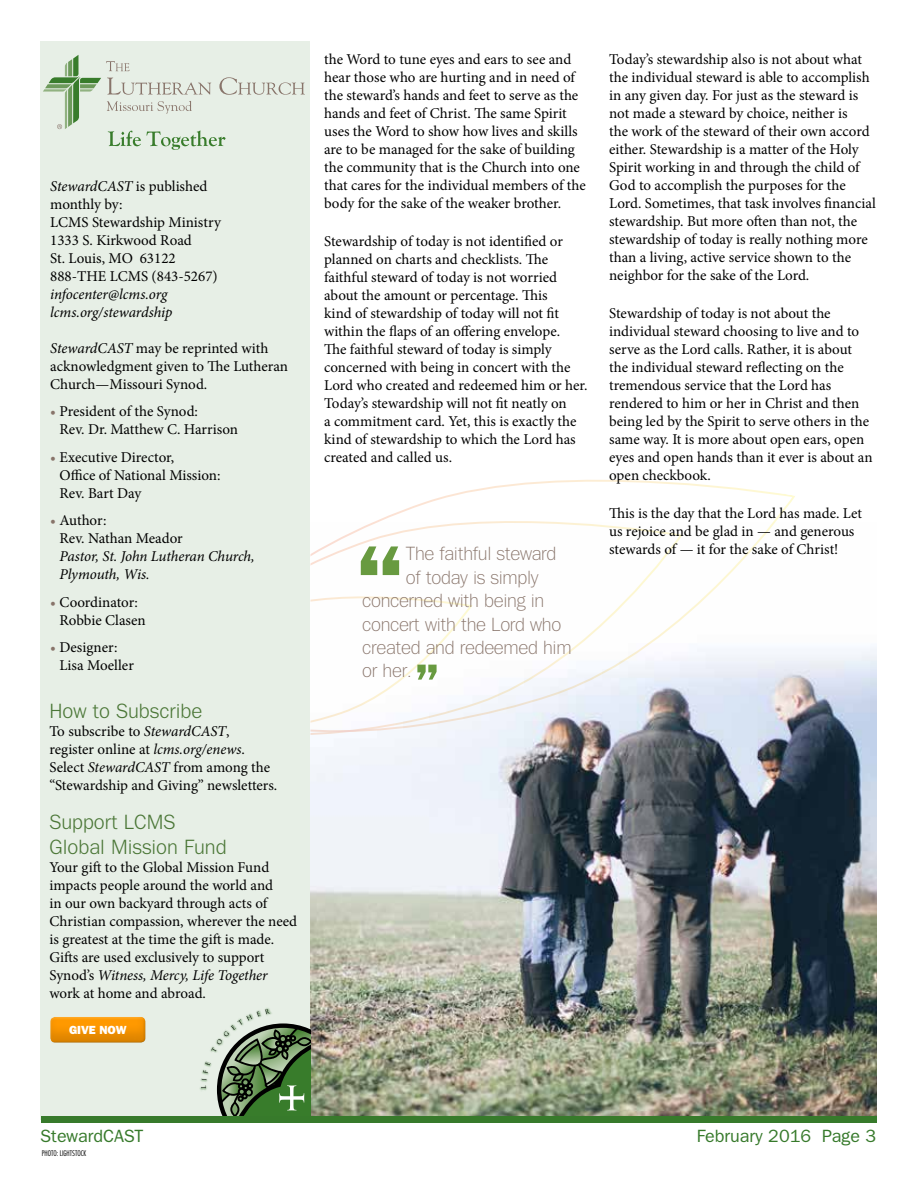
<style>
.page{position:relative;width:918px;height:1188px;background:#fff}
.page>*{position:absolute;margin:0;border:0;box-sizing:border-box;transform-origin:0 0}
.t1{font:21px/25.2px "Tee Franklin";color:#4b7737}
.t2{font:300 19.5px "Tee Franklin";letter-spacing:-.015em;color:#88746a}
.t3{font:500 18px "Tee Franklin";color:#377a2b}
.t4{font:15px/18px "Minion Pro";letter-spacing:-.005em;color:#000}
.t5{font:italic 15px/18px "Minion Pro";letter-spacing:-.01em;color:#000}
.t6{font:800 12px "Tee Franklin";color:#fff}
.t7{font:300 condensed 7.5px "Futura Std";color:#000}
.s1{font-style:italic}
.s2{color:#88746a}
</style>
<div class="page">
<img style="left:310px;top:647px;width:567px;height:469px">
<div style="left:40px;top:41px;width:270px;height:1078px;background:#e7efe6"></div>
<svg style="left:43px;top:55px;width:262px;height:95px"></svg>
<div style="left:41px;top:1116px;width:836px;height:7px;background:#377a2b"></div>
<svg style="left:201px;top:1009px;width:109px;height:107px"></svg>
<div style="left:49px;top:1015px;width:98px;height:27px;background:#fff;opacity:.75"></div>
<div style="left:49px;top:1018px;width:99px;height:26px;background:#000;opacity:.75"></div>
<svg style="left:310px;top:479px;width:486px;height:268px"></svg>
<svg style="left:361px;top:546px;width:38px;height:29px"></svg>
<svg style="left:310px;top:585px;width:163px;height:157px"></svg>
<p class="t4" style="left:50px;top:177px;width:172px"><span class="s1">StewardCAST</span> is published monthly by:<br>LCMS Stewardship Ministry<br>1333 S. Kirkwood Road<br>St. Louis, MO 63122<br>888-THE LCMS (843-5267)</p>
<p class="t5" style="left:50px;top:285px;width:124px">infocenter@lcms.org lcms.org/stewardship</p>
<p class="t4" style="left:50px;top:339px;width:239px"><span class="s1">StewardCAST</span> may be reprinted with acknowledgment given to The Lutheran<br>Church—Missouri Synod.</p>
<p class="t4" style="left:60px;top:403px;width:180px;text-indent:-9px"><span class="s2">•</span> President of the Synod:<br>Rev. Dr. Matthew C. Harrison</p>
<p class="t4" style="left:60px;top:448px;width:163px;text-indent:-9px"><span class="s2">•</span> Executive Director,<br>Office of National Mission:<br>Rev. Bart Day</p>
<p class="t4" style="left:60px;top:511px;width:125px;text-indent:-9px"><span class="s2">•</span> Author:<br>Rev. Nathan Meador</p>
<p class="t5" style="left:60px;top:547px;width:197px">Pastor, St. John Lutheran Church,<br>Plymouth, Wis.</p>
<p class="t4" style="left:60px;top:593px;width:88px;text-indent:-9px"><span class="s2">•</span> Coordinator:<br>Robbie Clasen</p>
<p class="t4" style="left:60px;top:638px;width:76px;text-indent:-9px"><span class="s2">•</span> Designer:<br>Lisa Moeller</p>
<h1 class="t1" style="left:50px;top:699px;width:154px">How to Subscribe</h1>
<p class="t4" style="left:50px;top:723px;width:229px">To subscribe to <span class="s1">StewardCAST</span>, register online at <span class="s1">lcms.org/enews</span>.<br>Select <span class="s1">StewardCAST</span> from among the “Stewardship and Giving” newsletters.</p>
<h1 class="t1" style="left:50px;top:809px;width:179px">Support LCMS<br>Global Mission Fund</h1>
<p class="t4" style="left:50px;top:858px;width:249px">Your gift to the Global Mission Fund impacts people around the world and<br>in our own backyard through acts of Christian compassion, wherever the need is greatest at the time the gift is made.<br>Gifts are used exclusively to support Synod’s <span class="s1">Witness, Mercy, Life Together </span>work at home and abroad.</p>
<p class="t6" style="left:69px;top:1022px;width:59px">GIVE NOW</p>
<p class="t4" style="left:324px;top:50px;width:263px">the Word to tune eyes and ears to see and hear those who are hurting and in need of the steward’s hands and feet to serve as the hands and feet of Christ. The same Spirit uses the Word to show how lives and skills are to be managed for the sake of building the community that is the Church into one that cares for the individual members of the body for the sake of the weaker brother.</p>
<p class="t4" style="left:324px;top:232px;width:265px">Stewardship of today is not identified or planned on charts and checklists. The faithful steward of today is not worried about the amount or percentage. This<br>kind of stewardship of today will not fit within the flaps of an offering envelope.<br>The faithful steward of today is simply concerned with being in concert with the Lord who created and redeemed him or her.<br>Today’s stewardship will not fit neatly on<br>a commitment card. Yet, this is exactly the kind of stewardship to which the Lord has created and called us.</p>
<h2 class="t2" style="left:406px;top:543px;width:152px">The faithful steward</h2>
<h2 class="t2" style="left:406px;top:566px;width:134px">of today is simply</h2>
<h2 class="t2" style="left:362px;top:590px;width:184px">concerned with being in</h2>
<h2 class="t2" style="left:362px;top:613px;width:201px">concert with the Lord who</h2>
<h2 class="t2" style="left:362px;top:636px;width:211px">created and redeemed him</h2>
<h2 class="t2" style="left:362px;top:660px;width:51px">or her.</h2>
<p class="t4" style="left:609px;top:50px;width:268px">Today’s stewardship also is not about what the individual steward is able to accomplish in any given day. For just as the steward is not made a steward by choice, neither is<br>the work of the steward of their own accord either. Stewardship is a matter of the Holy Spirit working in and through the child of God to accomplish the purposes for the Lord. Sometimes, that task involves financial stewardship. But more often than not, the stewardship of today is really nothing more than a living, active service shown to the neighbor for the sake of the Lord.</p>
<p class="t4" style="left:609px;top:304px;width:265px">Stewardship of today is not about the individual steward choosing to live and to serve as the Lord calls. Rather, it is about the individual steward reflecting on the tremendous service that the Lord has rendered to him or her in Christ and then being led by the Spirit to serve others in the same way. It is more about open ears, open eyes and open hands than it ever is about an open checkbook.</p>
<p class="t4" style="left:609px;top:505px;width:254px">This is the day that the Lord has made. Let us rejoice and be glad in — and generous stewards of — it for the sake of Christ!</p>
<p class="t3" style="left:40px;top:1126px;width:104px">StewardCAST</p>
<p class="t3" style="left:697px;top:1126px;width:181px">February 2016 Page 3</p>
<p class="t7" style="left:42px;top:1148px;width:46px">PHOTO: LIGHTSTOCK</p>
</div>
